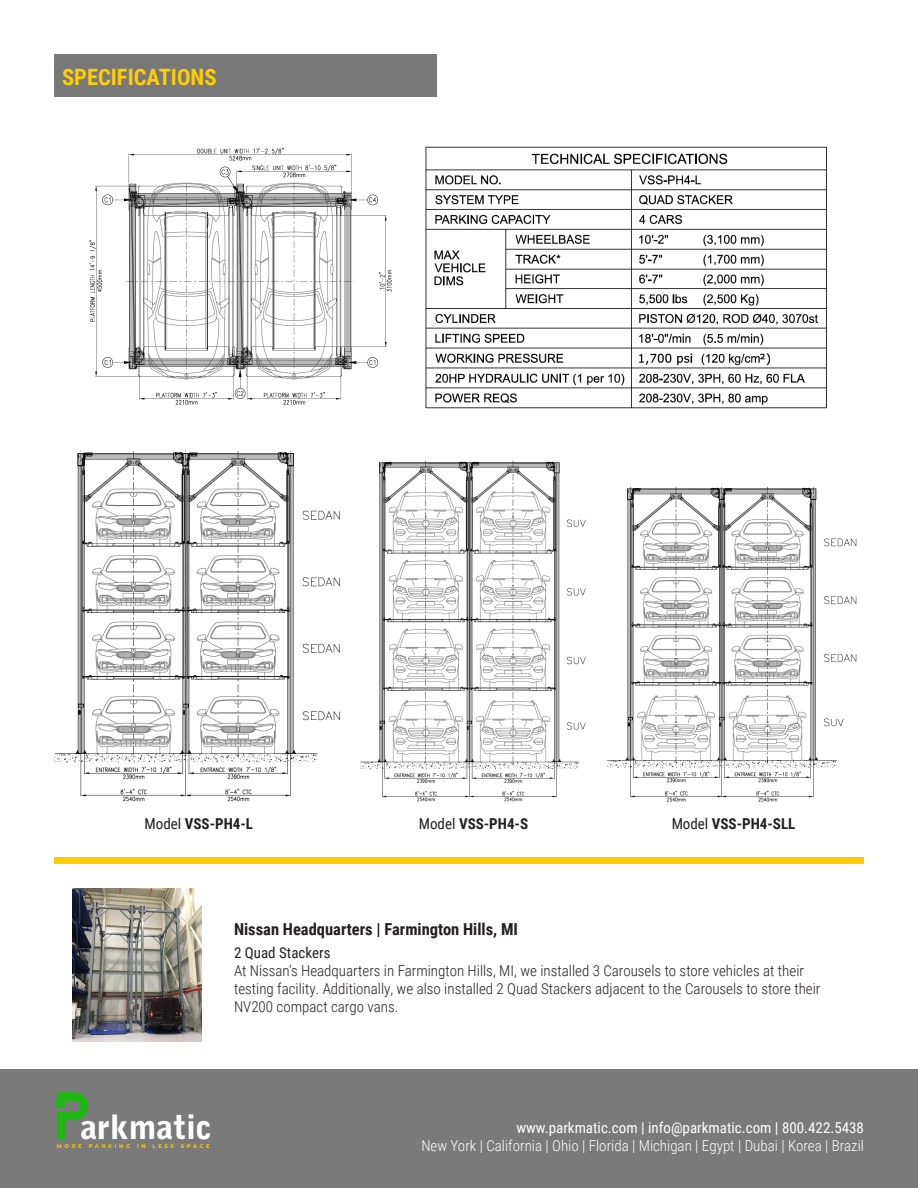
<style>
.page{position:relative;width:918px;height:1188px;background:#fff}
.page>*{position:absolute;margin:0;border:0;box-sizing:border-box;transform-origin:0 0}
.t1{font:900 33.45px "Bell Gothic Std";color:#fff}
.t2{font:700 22.5px "Roboto Condensed";color:#ffcd05}
.t3{font:700 16.5px "Roboto Condensed";color:#231f20}
.t4{font:300 15px/18px "Roboto Condensed";color:#231f20}
.t5{font:300 15px "Roboto Condensed";color:#fff}
.t6{font:15px "Roboto Condensed";color:#fff}
.t7{font:700 15px "Roboto Condensed";color:#231f20}
.t8{font:15px "Roboto Condensed";color:#231f20}
.t9{font:700 5.25px "Montserrat";letter-spacing:.5em;color:#fc0}
.s1{font-weight:400}
</style>
<div class="page">
<div style="left:0;top:1069px;width:918px;height:119px;background:#797a79"></div>
<svg style="left:56px;top:1092px;width:32px;height:48px"></svg>
<div style="left:54px;top:857px;width:810px;height:7px;background:#fc0"></div>
<img style="left:89px;top:148px;width:303px;height:257px">
<div style="left:54px;top:54px;width:382px;height:43px;background:#787878"></div>
<img style="left:425px;top:146px;width:402px;height:263px">
<img style="left:54px;top:450px;width:286px;height:352px">
<img style="left:360px;top:460px;width:226px;height:342px">
<img style="left:607px;top:486px;width:250px;height:316px">
<img style="left:72px;top:888px;width:130px;height:154px">
<p class="t2" style="left:62px;top:61px;width:156px">SPECIFICATIONS</p>
<p class="t7" style="left:145px;top:813px;width:110px"><span class="s1">Model</span> VSS-PH4-L</p>
<p class="t7" style="left:419px;top:813px;width:111px"><span class="s1">Model</span> VSS-PH4-S</p>
<p class="t7" style="left:672px;top:813px;width:125px"><span class="s1">Model</span> VSS-PH4-SLL</p>
<p class="t3" style="left:234px;top:918px;width:286px">Nissan Headquarters | Farmington Hills, MI</p>
<p class="t8" style="left:234px;top:942px;width:98px">2 Quad Stackers</p>
<p class="t4" style="left:234px;top:961px;width:572px">At Nissan’s Headquarters in Farmington Hills, MI, we installed 3 Carousels to store vehicles at their</p>
<p class="t4" style="left:234px;top:979px;width:588px">testing facility. Additionally, we also installed 2 Quad Stackers adjacent to the Carousels to store their<br>NV200 compact cargo vans.</p>
<p class="t1" style="left:81px;top:1107px;width:133px">arkmatic</p>
<p class="t9" style="left:57px;top:1143px;width:26px">MORE</p>
<p class="t9" style="left:89px;top:1143px;width:43px">PARKING</p>
<p class="t9" style="left:137px;top:1143px;width:10px">I N</p>
<p class="t9" style="left:153px;top:1143px;width:23px">LESS</p>
<p class="t9" style="left:181px;top:1143px;width:31px">SPACE</p>
<p class="t6" style="left:516px;top:1117px;width:349px">www.parkmatic.com | info@parkmatic.com | 800.422.5438</p>
<p class="t5" style="left:421px;top:1135px;width:444px">New York | California | Ohio | Florida | Michigan | Egypt | Dubai | Korea | Brazil</p>
</div>
